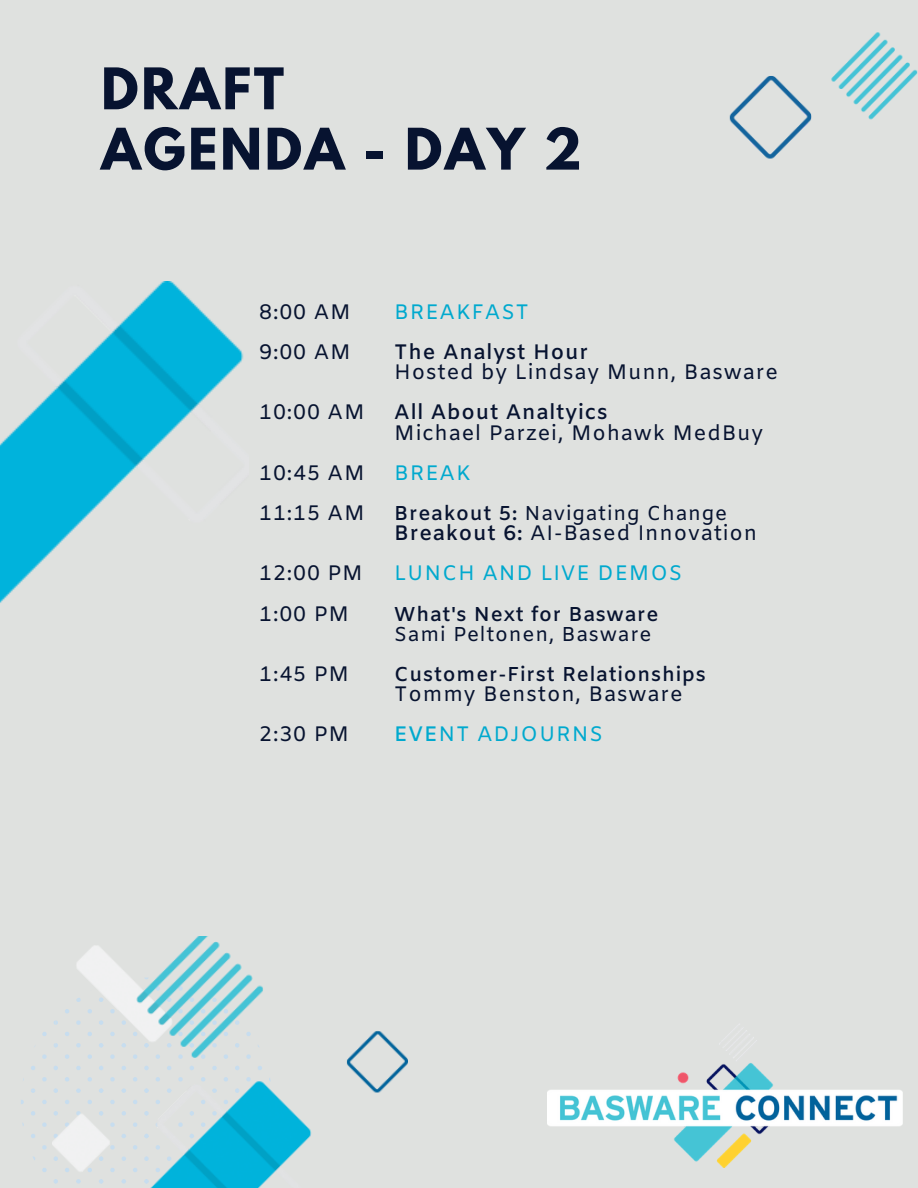
<style>
.page{position:relative;width:918px;height:1188px;background:#dfe1df}
.page>*{position:absolute;margin:0;border:0;box-sizing:border-box;transform-origin:0 0}
.t1{font:700 50.85px/60.3px "League Spartan";letter-spacing:.05em;color:#071330}
.t2{font:21px/40.2px "Amiko";letter-spacing:.04em;color:#071330}
.t3{font:600 21px "Amiko";letter-spacing:.04em;color:#071330}
.t4{font:21px "Amiko";letter-spacing:.04em;color:#00a9ce}
.t5{font:600 20.1px "Amiko";letter-spacing:.04em;color:#071330}
.t6{font:20.1px "Amiko";letter-spacing:.04em;color:#071330}
.s1{font-weight:600}
.s2{color:#00a9ce}
.s3{font-weight:600;color:#00a9ce}
</style>
<div class="page">
<img style="left:729px;top:32px;width:189px;height:127px">
<svg style="left:42px;top:1032px;width:5px;height:4px"></svg>
<svg style="left:31px;top:1066px;width:4px;height:4px"></svg>
<svg style="left:42px;top:1077px;width:5px;height:5px"></svg>
<svg style="left:42px;top:1054px;width:5px;height:5px"></svg>
<svg style="left:31px;top:1111px;width:4px;height:5px"></svg>
<svg style="left:42px;top:1122px;width:5px;height:5px"></svg>
<svg style="left:42px;top:1100px;width:5px;height:4px"></svg>
<svg style="left:31px;top:1088px;width:4px;height:5px"></svg>
<svg style="left:42px;top:1168px;width:5px;height:4px"></svg>
<svg style="left:42px;top:1145px;width:5px;height:5px"></svg>
<svg style="left:31px;top:1134px;width:4px;height:4px"></svg>
<img style="left:52px;top:936px;width:356px;height:252px">
<img style="left:0;top:282px;width:244px;height:321px">
<img style="left:548px;top:1030px;width:354px;height:138px">
<h1 class="t1" style="left:101px;top:65px;width:482px">DRAFT<br>AGENDA - DAY 2</h1>
<p class="t2" style="left:259px;top:293px;width:93px">8:00 AM<br>9:00 AM</p>
<p class="t2" style="left:259px;top:394px;width:107px">10:00 AM</p>
<p class="t2" style="left:259px;top:454px;width:107px">10:45 AM<br>11:15 AM</p>
<p class="t2" style="left:259px;top:555px;width:105px">12:00 PM<br>1:00 PM</p>
<p class="t2" style="left:259px;top:655px;width:91px">1:45 PM</p>
<p class="t2" style="left:259px;top:716px;width:91px">2:30 PM</p>
<p class="t4" style="left:394px;top:299px;width:136px">BREAKFAST</p>
<p class="t3" style="left:394px;top:340px;width:195px">The Analyst Hour</p>
<p class="t2" style="left:394px;top:354px;width:385px">Hosted by Lindsay Munn, Basware</p>
<p class="t3" style="left:394px;top:400px;width:215px">All About Analtyics</p>
<p class="t2" style="left:394px;top:414px;width:370px">Michael Parzei, Mohawk MedBuy</p>
<p class="t4" style="left:394px;top:460px;width:78px">BREAK</p>
<p class="t6" style="left:394px;top:501px;width:334px"><span class="s1">Breakout 5:</span> Navigating Change</p>
<p class="t2" style="left:394px;top:514px;width:365px"><span class="s1">Breakout 6:</span> AI-Based Innovation<br><span class="s2">LUNCH AND LIVE DEMOS</span></p>
<p class="t5" style="left:394px;top:602px;width:266px">What's Next for Basware</p>
<p class="t6" style="left:394px;top:622px;width:259px">Sami Peltonen, Basware</p>
<p class="t5" style="left:394px;top:662px;width:313px">Customer-First Relationships</p>
<p class="t2" style="left:394px;top:675px;width:290px">Tommy Benston, Basware<br><span class="s3">EVE</span><span class="s2">NT ADJOURNS</span></p>
</div>
